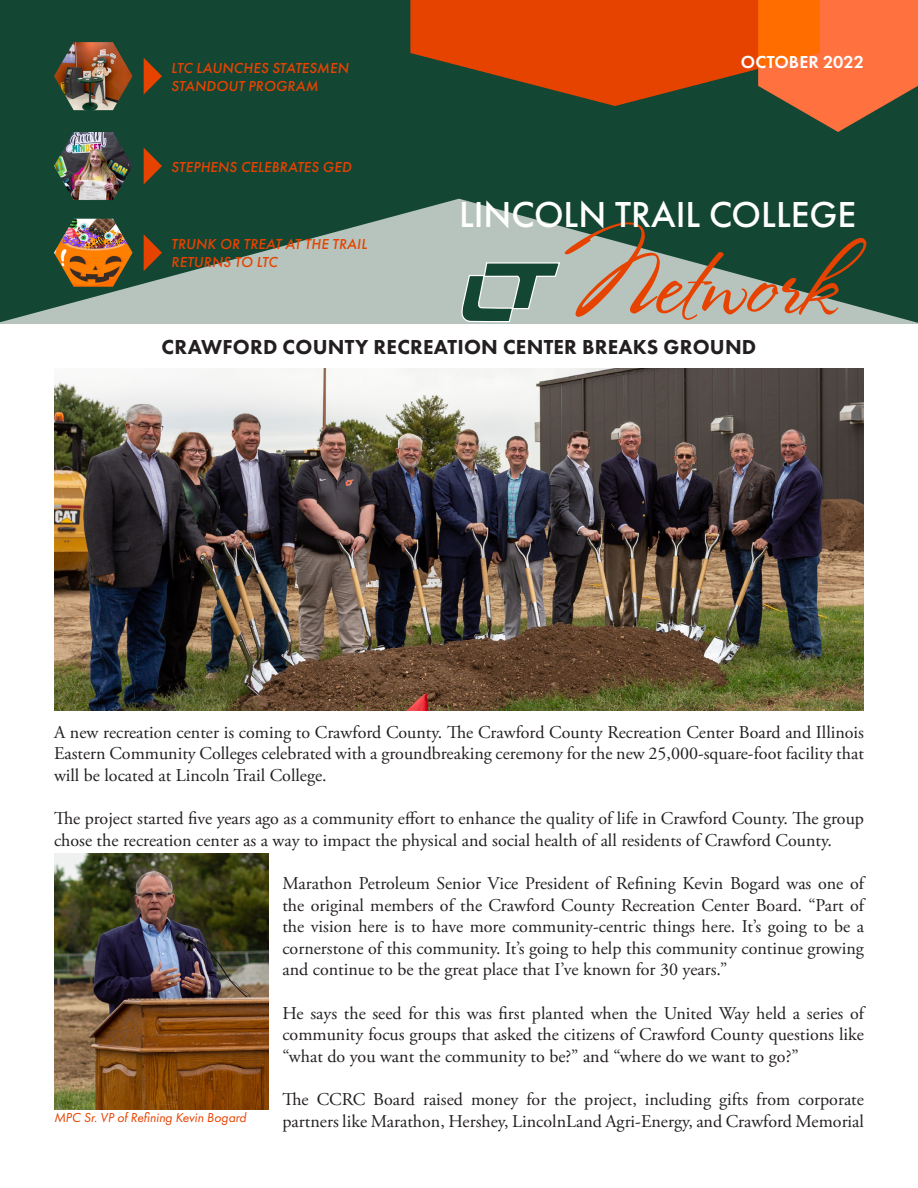
<style>
.page{position:relative;width:918px;height:1188px;background:#fff}
.page>*{position:absolute;margin:0;border:0;box-sizing:border-box;transform-origin:0 0}
.t1{font:96px "Stephanie Marie JF";color:#e74300}
.t2{font:500 37.5px "Futura PT";color:#fff}
.Headline{font:800 21px "Futura PT";letter-spacing:.01em;color:#231f20}
.t3{font:18px/21.6px "Adobe Garamond Pro";color:#231f20;text-align:justify}
.t4{font:600 18px "Futura PT";letter-spacing:.01em;color:#fff}
.Heading{font:italic 500 15px/18px "Futura PT";letter-spacing:.01em;color:#e74300}
.t5{font:italic 13.5px "Futura PT";color:#e74300}
</style>
<div class="page">
<div style="left:0;top:0;width:918px;height:324px;background:#144634"></div>
<svg style="left:0;top:199px;width:918px;height:125px;fill:#b6c4bd"></svg>
<svg style="left:410px;top:0;width:508px;height:132px"></svg>
<img style="left:54px;top:42px;width:79px;height:68px">
<img style="left:54px;top:132px;width:79px;height:68px">
<img style="left:54px;top:219px;width:79px;height:68px">
<svg style="left:144px;top:58px;width:18px;height:36px"></svg>
<svg style="left:144px;top:148px;width:18px;height:36px"></svg>
<svg style="left:144px;top:234px;width:18px;height:37px"></svg>
<svg style="left:461px;top:262px;width:99px;height:60px"></svg>
<img style="left:54px;top:368px;width:810px;height:343px">
<img style="left:54px;top:853px;width:215px;height:257px">
<p class="Heading" style="left:171px;top:59px;width:179px">LTC LAUNCHES STATESMEN<br>STANDOUT PROGRAM</p>
<p class="Heading" style="left:171px;top:158px;width:182px">STEPHENS CELEBRATES GED</p>
<p class="Heading" style="left:171px;top:236px;width:197px">TRUNK OR TREAT AT THE TRAIL<br>RETURNS TO LTC</p>
<p class="t4" style="left:741px;top:50px;width:125px">OCTOBER 2022</p>
<p class="t2" style="left:459px;top:192px;width:399px">LINCOLN TRAIL COLLEGE</p>
<p class="t1" style="left:563px;top:224px;width:276px">Network</p>
<p class="Headline" style="left:162px;top:334px;width:596px">CRAWFORD COUNTY RECREATION CENTER BREAKS GROUND</p>
<p class="t3" style="left:54px;top:722px;width:812px">A new recreation center is coming to Crawford County. The Crawford County Recreation Center Board and Illinois Eastern Community Colleges celebrated with a groundbreaking ceremony for the new 25,000-square-foot facility that will be located at Lincoln Trail College.</p>
<p class="t3" style="left:54px;top:808px;width:812px">The project started five years ago as a community effort to enhance the quality of life in Crawford County. The group chose the recreation center as a way to impact the physical and social health of all residents of Crawford County.</p>
<p class="t3" style="left:282px;top:873px;width:583px">Marathon Petroleum Senior Vice President of Refining Kevin Bogard was one of the original members of the Crawford County Recreation Center Board. “Part of the vision here is to have more community-centric things here. It’s going to be a cornerstone of this community. It’s going to help this community continue growing and continue to be the great place that I’ve known for 30 years.”</p>
<p class="t3" style="left:282px;top:1003px;width:583px">He says the seed for this was first planted when the United Way held a series of community focus groups that asked the citizens of Crawford County questions like “what do you want the community to be?” and “where do we want to go?”</p>
<p class="t3" style="left:282px;top:1089px;width:583px">The CCRC Board raised money for the project, including gifts from corporate</p>
<p class="t5" style="left:54px;top:1109px;width:194px">MPC Sr. VP of Refining Kevin Bogard</p>
<p class="t3" style="left:282px;top:1111px;width:583px">partners like Marathon, Hershey, LincolnLand Agri-Energy, and Crawford Memorial</p>
</div>
